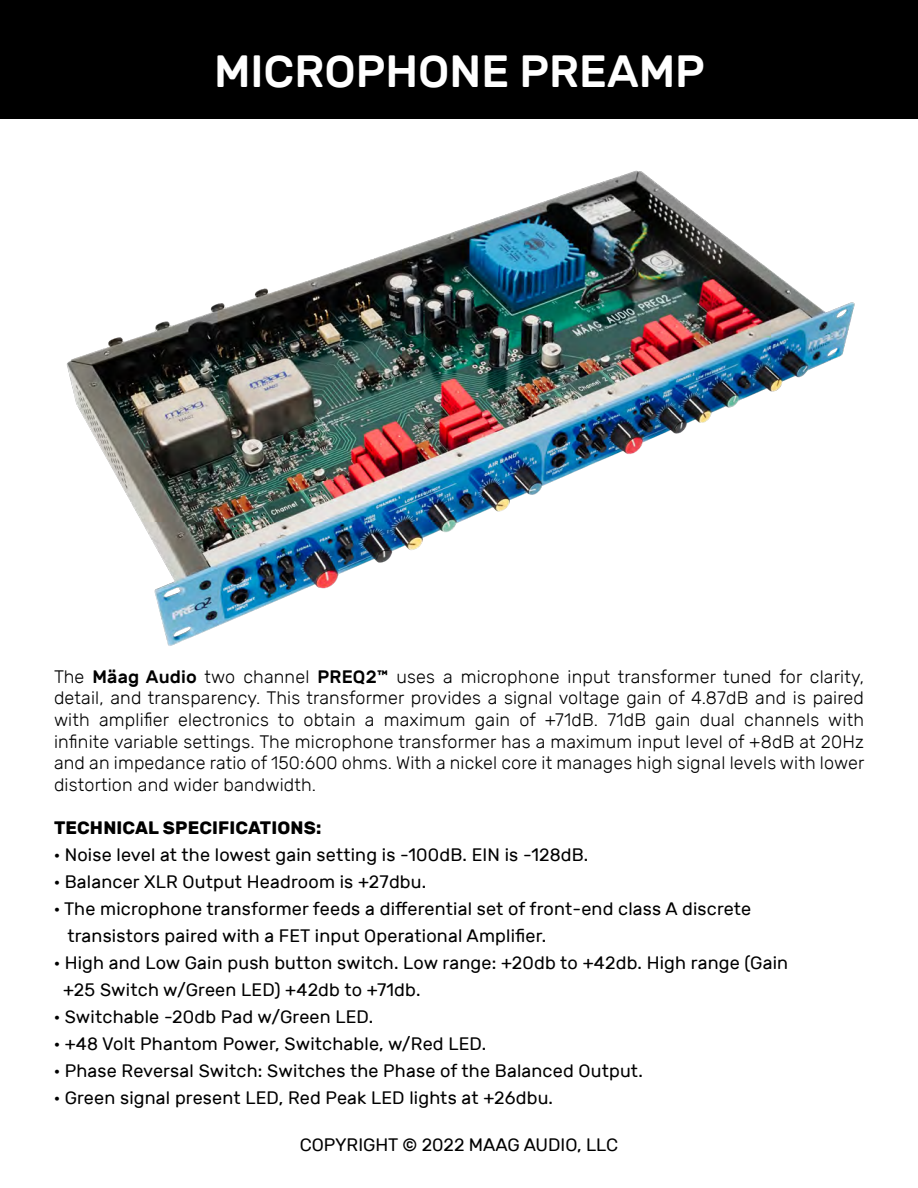
<style>
.page{position:relative;width:918px;height:1188px;background:#fff}
.page>*{position:absolute;margin:0;border:0;box-sizing:border-box;transform-origin:0 0}
.t1{font:500 45px "Rubik";color:#fff}
.t2{font:18px "Rubik";letter-spacing:.01em;color:#000}
.t3{font:300 18px/21.6px "Rubik";letter-spacing:.01em;color:#000;text-align:justify}
.t4{font:700 18px "Rubik";letter-spacing:.01em;color:#000}
.s1{font-weight:500}
</style>
<div class="page">
<div style="left:0;top:0;width:918px;height:119px;background:#000"></div>
<img style="left:66px;top:170px;width:789px;height:476px">
<h1 class="t1" style="left:214px;top:46px;width:492px">MICROPHONE PREAMP</h1>
<p class="t3" style="left:54px;top:666px;width:812px">The <span class="s1">Mäag Audio</span> two channel <span class="s1">PREQ2™</span> uses a microphone input transformer tuned for clarity, detail, and transparency. This transformer provides a signal voltage gain of 4.87dB and is paired with amplifier electronics to obtain a maximum gain of +71dB. 71dB gain dual channels with infinite variable settings. The microphone transformer has a maximum input level of +8dB at 20Hz and an impedance ratio of 150:600 ohms. With a nickel core it manages high signal levels with lower distortion and wider bandwidth.</p>
<p class="t4" style="left:54px;top:817px;width:269px">TECHNICAL SPECIFICATIONS:</p>
<p class="t2" style="left:54px;top:845px;width:536px">· Noise level at the lowest gain setting is -100dB. EIN is -128dB.</p>
<p class="t2" style="left:54px;top:872px;width:374px">· Balancer XLR Output Headroom is +27dbu.</p>
<p class="t2" style="left:54px;top:899px;width:699px">· The microphone transformer feeds a differential set of front-end class A discrete</p>
<p class="t2" style="left:67px;top:926px;width:480px">transistors paired with a FET input Operational Amplifier.</p>
<p class="t2" style="left:54px;top:953px;width:736px">· High and Low Gain push button switch. Low range: +20db to +42db. High range (Gain</p>
<p class="t2" style="left:63px;top:980px;width:359px">+25 Switch w/Green LED) +42db to +71db.</p>
<p class="t2" style="left:54px;top:1007px;width:321px">· Switchable -20db Pad w/Green LED.</p>
<p class="t2" style="left:54px;top:1034px;width:434px">· +48 Volt Phantom Power, Switchable, w/Red LED.</p>
<p class="t2" style="left:54px;top:1061px;width:590px">· Phase Reversal Switch: Switches the Phase of the Balanced Output.</p>
<p class="t2" style="left:54px;top:1088px;width:501px">· Green signal present LED, Red Peak LED lights at +26dbu.</p>
<p class="t2" style="left:300px;top:1135px;width:320px">COPYRIGHT © 2022 MAAG AUDIO, LLC</p>
</div>
